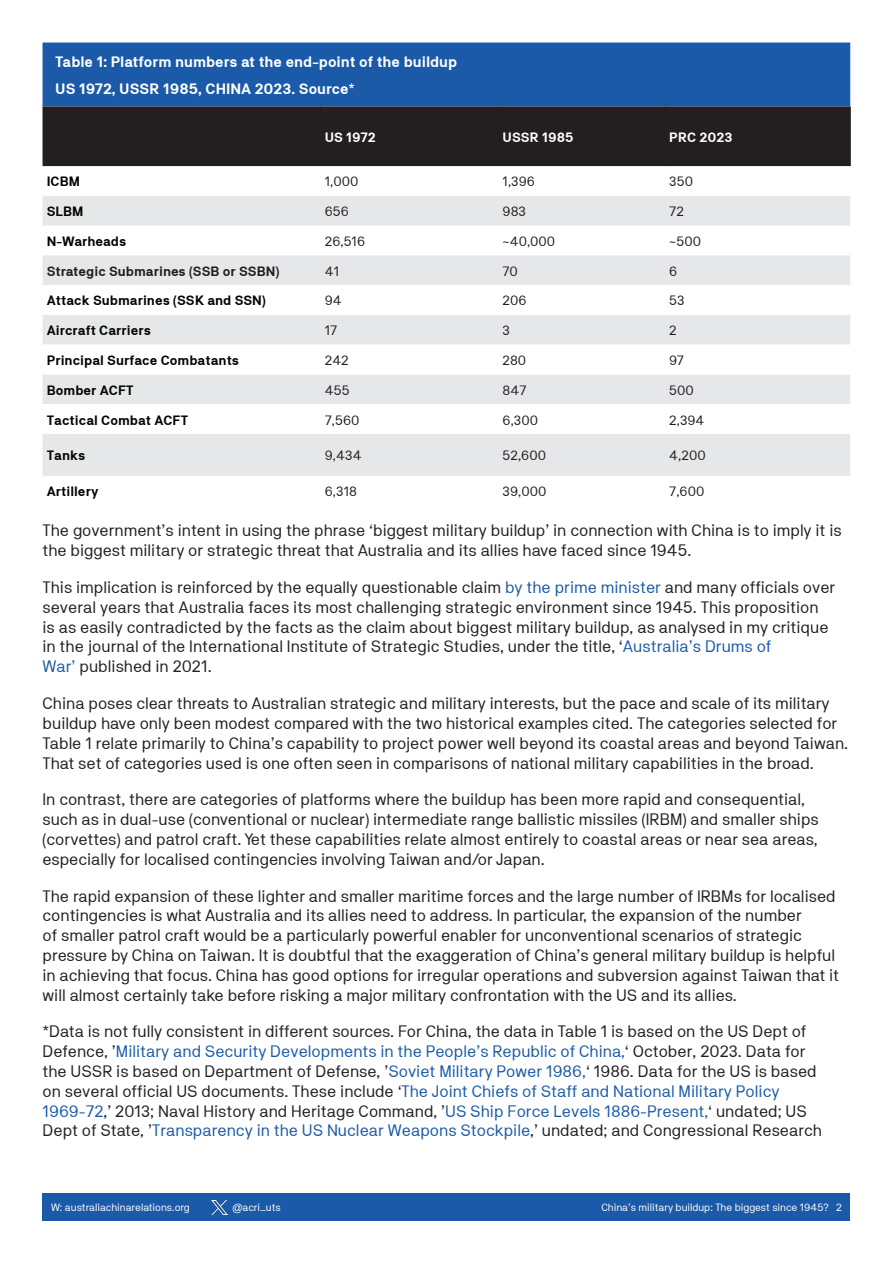
<style>
.page{position:relative;width:893px;height:1263px;background:#fff}
.page>*{position:absolute;margin:0;border:0;box-sizing:border-box;transform-origin:0 0}
.Body_Copy{font:16.5px/19.8px "NB Akademie Std";color:#231f20}
.Table_Heading{font:700 15px "NB Akademie Std";color:#fff}
.Table_text{font:700 13.5px "NB Akademie Std";color:#040503}
.Table_text-2{font:13.5px "NB Akademie Std";color:#231f20}
.Table_text-3{font:700 13.5px "NB Akademie Std";color:#231f20}
.Table_Column_Heading{font:700 13.5px "NB Akademie Std";color:#fff}
.t1{font:10.5px "NB Akademie Std";color:#fff}
.s1{color:#1b5aa9}
</style>
<div class="page">
<div style="left:43px;top:1193px;width:807px;height:27px;background:#1b5aa9"></div>
<img style="left:212px;top:1200px;width:15px;height:15px">
<div style="left:43px;top:43px;width:807px;height:64px;background:#1b5aa9"></div>
<div style="left:43px;top:107px;width:807px;height:59px;background:#231f20"></div>
<svg style="left:43px;top:196px;width:807px;height:89px;fill:#e6e7e9"></svg>
<svg style="left:43px;top:315px;width:807px;height:161px;fill:#e6e7e9"></svg>
<hr style="left:498px;top:107px;width:1px;height:59px;background:#231f20">
<hr style="left:320px;top:107px;width:1px;height:59px;background:#231f20">
<hr style="left:665px;top:107px;width:1px;height:59px;background:#231f20">
<hr style="left:850px;top:107px;width:1px;height:59px;background:#231f20">
<p class="Table_Heading" style="left:55px;top:54px;width:404px">Table 1: Platform numbers at the end-point of the buildup</p>
<p class="Table_Heading" style="left:55px;top:80px;width:301px">US 1972, USSR 1985, CHINA 2023. Source*</p>
<p class="Table_Column_Heading" style="left:325px;top:129px;width:52px">US 1972</p>
<p class="Table_Column_Heading" style="left:503px;top:129px;width:73px">USSR 1985</p>
<p class="Table_Column_Heading" style="left:669px;top:129px;width:65px">PRC 2023</p>
<p class="Table_text" style="left:47px;top:174px;width:35px">ICBM</p>
<p class="Table_text-2" style="left:325px;top:174px;width:35px">1,000</p>
<p class="Table_text-2" style="left:503px;top:174px;width:34px">1,396</p>
<p class="Table_text-2" style="left:669px;top:174px;width:25px">350</p>
<p class="Table_text" style="left:47px;top:204px;width:38px">SLBM</p>
<p class="Table_text-2" style="left:325px;top:204px;width:26px">656</p>
<p class="Table_text-2" style="left:503px;top:204px;width:25px">983</p>
<p class="Table_text-2" style="left:669px;top:204px;width:16px">72</p>
<p class="Table_text" style="left:47px;top:234px;width:81px">N-Warheads</p>
<p class="Table_text-2" style="left:325px;top:233px;width:42px">26,516</p>
<p class="Table_text-2" style="left:503px;top:233px;width:54px">~40,000</p>
<p class="Table_text-2" style="left:669px;top:233px;width:33px">~500</p>
<p class="Table_text-3" style="left:47px;top:263px;width:234px">Strategic Submarines (SSB or SSBN)</p>
<p class="Table_text-2" style="left:325px;top:263px;width:16px">41</p>
<p class="Table_text-2" style="left:503px;top:263px;width:17px">70</p>
<p class="Table_text-2" style="left:669px;top:263px;width:10px">6</p>
<p class="Table_text" style="left:47px;top:293px;width:221px">Attack Submarines (SSK and SSN)</p>
<p class="Table_text-2" style="left:325px;top:293px;width:19px">94</p>
<p class="Table_text-2" style="left:503px;top:293px;width:25px">206</p>
<p class="Table_text-2" style="left:669px;top:293px;width:17px">53</p>
<p class="Table_text" style="left:47px;top:323px;width:106px">Aircraft Carriers</p>
<p class="Table_text-2" style="left:325px;top:323px;width:14px">17</p>
<p class="Table_text-2" style="left:503px;top:323px;width:9px">3</p>
<p class="Table_text-2" style="left:669px;top:323px;width:9px">2</p>
<p class="Table_text" style="left:47px;top:353px;width:194px">Principal Surface Combatants</p>
<p class="Table_text-2" style="left:325px;top:352px;width:25px">242</p>
<p class="Table_text-2" style="left:503px;top:352px;width:25px">280</p>
<p class="Table_text-2" style="left:669px;top:352px;width:16px">97</p>
<p class="Table_text" style="left:47px;top:382px;width:88px">Bomber ACFT</p>
<p class="Table_text-2" style="left:325px;top:382px;width:26px">455</p>
<p class="Table_text-2" style="left:503px;top:382px;width:25px">847</p>
<p class="Table_text-2" style="left:669px;top:382px;width:26px">500</p>
<p class="Table_text" style="left:47px;top:412px;width:143px">Tactical Combat ACFT</p>
<p class="Table_text-2" style="left:325px;top:412px;width:36px">7,560</p>
<p class="Table_text-2" style="left:503px;top:412px;width:37px">6,300</p>
<p class="Table_text-2" style="left:669px;top:412px;width:37px">2,394</p>
<p class="Table_text" style="left:47px;top:448px;width:40px">Tanks</p>
<p class="Table_text-2" style="left:325px;top:448px;width:38px">9,434</p>
<p class="Table_text-2" style="left:503px;top:448px;width:45px">52,600</p>
<p class="Table_text-2" style="left:669px;top:448px;width:38px">4,200</p>
<p class="Table_text" style="left:47px;top:484px;width:53px">Artillery</p>
<p class="Table_text-2" style="left:325px;top:484px;width:34px">6,318</p>
<p class="Table_text-2" style="left:503px;top:484px;width:45px">39,000</p>
<p class="Table_text-2" style="left:669px;top:484px;width:37px">7,600</p>
<p class="Body_Copy" style="left:43px;top:521px;width:801px">The government’s intent in using the phrase ‘biggest military buildup’ in connection with China is to imply it is the biggest military or strategic threat that Australia and its allies have faced since 1945.</p>
<p class="Body_Copy" style="left:43px;top:577px;width:794px">This implication is reinforced by the equally questionable claim <span class="s1">by the prime minister</span> and many officials over several years that Australia faces its most challenging strategic environment since 1945. This proposition<br>is as easily contradicted by the facts as the claim about biggest military buildup, as analysed in my critique in the journal of the International Institute of Strategic Studies, under the title, ‘<span class="s1">Australia’s Drums of<br>War’</span> published in 2021.</p>
<p class="Body_Copy" style="left:43px;top:693px;width:807px">China poses clear threats to Australian strategic and military interests, but the pace and scale of its military buildup have only been modest compared with the two historical examples cited. The categories selected for Table 1 relate primarily to China’s capability to project power well beyond its coastal areas and beyond Taiwan.<br>That set of categories used is one often seen in comparisons of national military capabilities in the broad.</p>
<p class="Body_Copy" style="left:43px;top:789px;width:778px">In contrast, there are categories of platforms where the buildup has been more rapid and consequential, such as in dual-use (conventional or nuclear) intermediate range ballistic missiles (IRBM) and smaller ships (corvettes) and patrol craft. Yet these capabilities relate almost entirely to coastal areas or near sea areas, especially for localised contingencies involving Taiwan and/or Japan.</p>
<p class="Body_Copy" style="left:43px;top:886px;width:798px">The rapid expansion of these lighter and smaller maritime forces and the large number of IRBMs for localised contingencies is what Australia and its allies need to address. In particular, the expansion of the number<br>of smaller patrol craft would be a particularly powerful enabler for unconventional scenarios of strategic pressure by China on Taiwan. It is doubtful that the exaggeration of China’s general military buildup is helpful in achieving that focus. China has good options for irregular operations and subversion against Taiwan that it will almost certainly take before risking a major military confrontation with the US and its allies.</p>
<p class="Body_Copy" style="left:43px;top:1021px;width:781px">*Data is not fully consistent in different sources. For China, the data in Table 1 is based on the US Dept of Defence, ’<span class="s1">Military and Security Developments in the People’s Republic of China,</span>‘ October, 2023. Data for the USSR is based on Department of Defense, ’<span class="s1">Soviet Military Power 1986,</span>‘ 1986. Data for the US is based on several official US documents. These include ‘<span class="s1">The Joint Chiefs of Staff and National Military Policy 1969-72</span>,’ 2013; Naval History and Heritage Command, ’<span class="s1">US Ship Force Levels 1886-Present,</span>‘ undated; US Dept of State, ’<span class="s1">Transparency in the US Nuclear Weapons Stockpile</span>,’ undated; and Congressional Research</p>
<p class="t1" style="left:51px;top:1201px;width:140px">W: australiachinarelations.org</p>
<p class="t1" style="left:233px;top:1201px;width:50px">@acri_uts</p>
<p class="t1" style="left:601px;top:1201px;width:242px">China’s military buildup: The biggest since 1945? 2</p>
</div>
